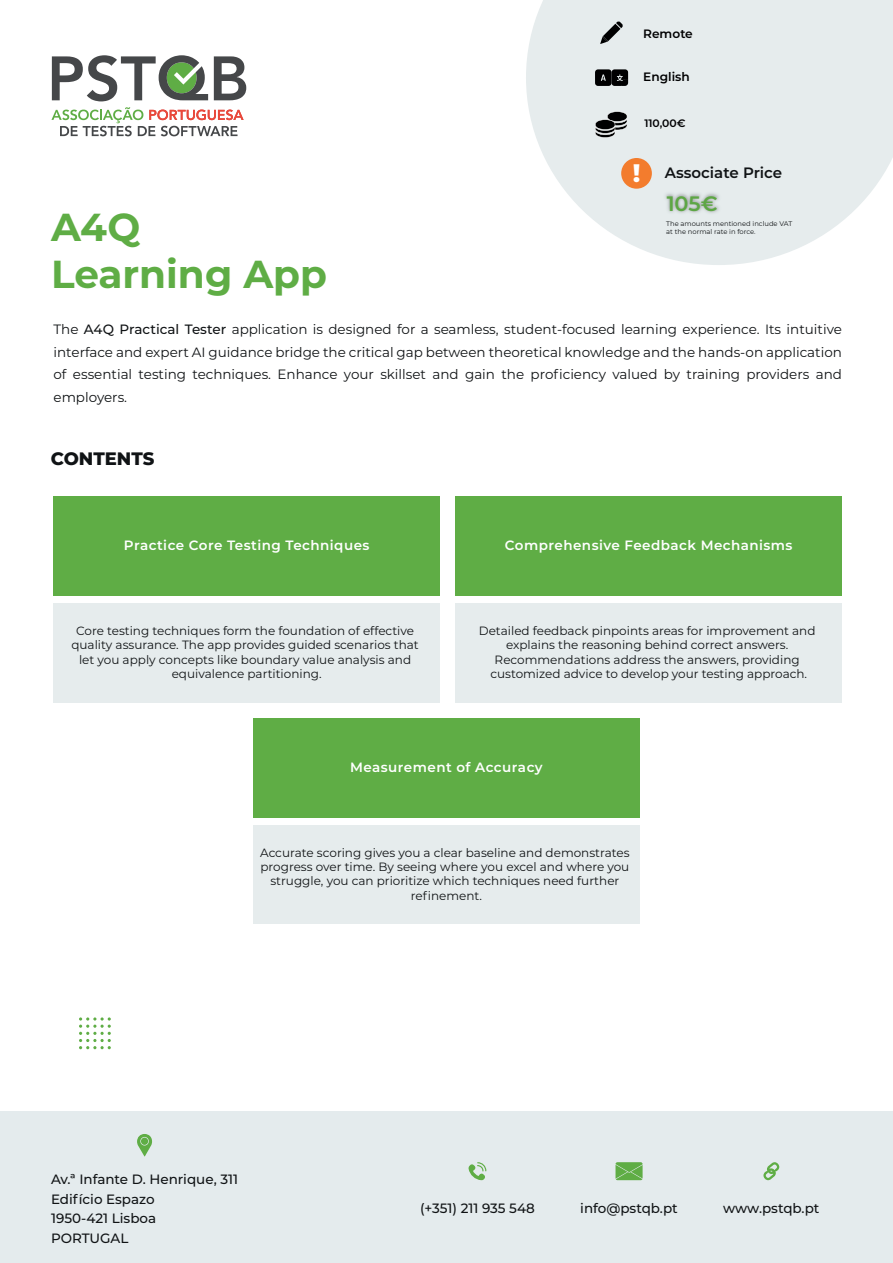
<style>
.page{position:relative;width:893px;height:1263px;background:#fff}
.page>*{position:absolute;margin:0;border:0;box-sizing:border-box;transform-origin:0 0}
.t1{font:700 39px/46.8px "Montserrat";color:#5fad45}
.t2{font:600 20.85px "Montserrat";color:#5da644}
.t3{font:800 18px "Montserrat";color:#101315}
.t4{font:600 15px "Montserrat";color:#101315}
.t5{font:13.5px/22.5px "Montserrat";color:#101315;text-align:justify}
.t6{font:500 13.5px/19.5px "Montserrat";color:#101315}
.t7{font:600 13.5px "Montserrat";letter-spacing:.035em;color:#fff}
.t8{font:600 12.15px "Montserrat";color:#000001}
.t9{font:12px/14.4px "Montserrat";color:#101315;text-align:center}
.t10{font:600 10.8px "Montserrat";color:#000002}
.t11{font:6.75px/8.1px "Montserrat";color:#101315}
.s1{font-weight:800;font-size:25.35px;color:#fff}
.s2{font-weight:500}
</style>
<div class="page">
<svg style="left:526px;top:0;width:367px;height:265px;background:#e9eeef"></svg>
<svg style="left:600px;top:21px;width:23px;height:23px"></svg>
<svg style="left:595px;top:69px;width:33px;height:17px"></svg>
<svg style="left:595px;top:111px;width:32px;height:27px"></svg>
<div style="left:644px;top:119px;width:41px;height:10px;background:#e6eced"></div>
<div style="left:621px;top:158px;width:31px;height:31px;background:#f37c2d;border-radius:50%"></div>
<img style="left:661px;top:188px;width:62px;height:33px">
<div style="left:0;top:1111px;width:893px;height:152px;background:#e4ebed"></div>
<svg style="left:615px;top:1162px;width:28px;height:18px"></svg>
<svg style="left:468px;top:1162px;width:18px;height:18px"></svg>
<svg style="left:763px;top:1162px;width:16px;height:18px"></svg>
<svg style="left:137px;top:1134px;width:15px;height:22px"></svg>
<svg style="left:214px;top:56px;width:32px;height:44px"></svg>
<svg style="left:52px;top:55px;width:156px;height:46px"></svg>
<svg style="left:51px;top:107px;width:193px;height:29px"></svg>
<div style="left:54px;top:496px;width:386px;height:99px;background:#5fad45"></div>
<div style="left:54px;top:603px;width:386px;height:99px;background:#e6eced"></div>
<div style="left:456px;top:496px;width:386px;height:99px;background:#5fad45"></div>
<div style="left:456px;top:603px;width:386px;height:99px;background:#e6eced"></div>
<div style="left:253px;top:718px;width:387px;height:99px;background:#5fad45"></div>
<div style="left:253px;top:825px;width:387px;height:99px;background:#e6eced"></div>
<svg style="left:79px;top:1017px;width:32px;height:32px"></svg>
<p class="t8" style="left:643px;top:25px;width:51px">Remote</p>
<p class="t8" style="left:643px;top:68px;width:48px">English</p>
<p class="t10" style="left:644px;top:116px;width:43px">110,00€</p>
<p class="t4" style="left:633px;top:162px;width:151px"><span class="s1">!</span> Associate Price</p>
<h2 class="t2" style="left:667px;top:189px;width:53px">105€</h2>
<p class="t11" style="left:666px;top:220px;width:128px">The amounts mentioned include VAT at the normal rate in force.</p>
<h1 class="t1" style="left:51px;top:202px;width:278px">A4Q<br>Learning App</h1>
<p class="t5" style="left:54px;top:318px;width:790px">The <span class="s2">A4Q Practical Tester</span> application is designed for a seamless, student-focused learning experience. Its intuitive interface and expert AI guidance bridge the critical gap between theoretical knowledge and the hands-on application of essential testing techniques. Enhance your skillset and gain the proficiency valued by training providers and employers.</p>
<h3 class="t3" style="left:51px;top:445px;width:105px">CONTENTS</h3>
<p class="t7" style="left:124px;top:535px;width:247px">Practice Core Testing Techniques</p>
<p class="t9" style="left:71px;top:623px;width:349px">Core testing techniques form the foundation of effective quality assurance. The app provides guided scenarios that let you apply concepts like boundary value analysis and equivalence partitioning.</p>
<p class="t7" style="left:505px;top:535px;width:289px">Comprehensive Feedback Mechanisms</p>
<p class="t9" style="left:479px;top:623px;width:338px">Detailed feedback pinpoints areas for improvement and explains the reasoning behind correct answers.<br>Recommendations address the answers, providing customized advice to develop your testing approach.</p>
<p class="t7" style="left:350px;top:757px;width:194px">Measurement of Accuracy</p>
<p class="t9" style="left:260px;top:845px;width:371px">Accurate scoring gives you a clear baseline and demonstrates progress over time. By seeing where you excel and where you struggle, you can prioritize which techniques need further refinement.</p>
<p class="t6" style="left:51px;top:1169px;width:189px">Av.ª Infante D. Henrique, 311<br>Edifício Espazo<br>1950-421 Lisboa<br>PORTUGAL</p>
<p class="t6" style="left:420px;top:1198px;width:116px">(+351) 211 935 548</p>
<p class="t6" style="left:580px;top:1198px;width:99px">info@pstqb.pt</p>
<p class="t6" style="left:723px;top:1198px;width:98px">www.pstqb.pt</p>
</div>
